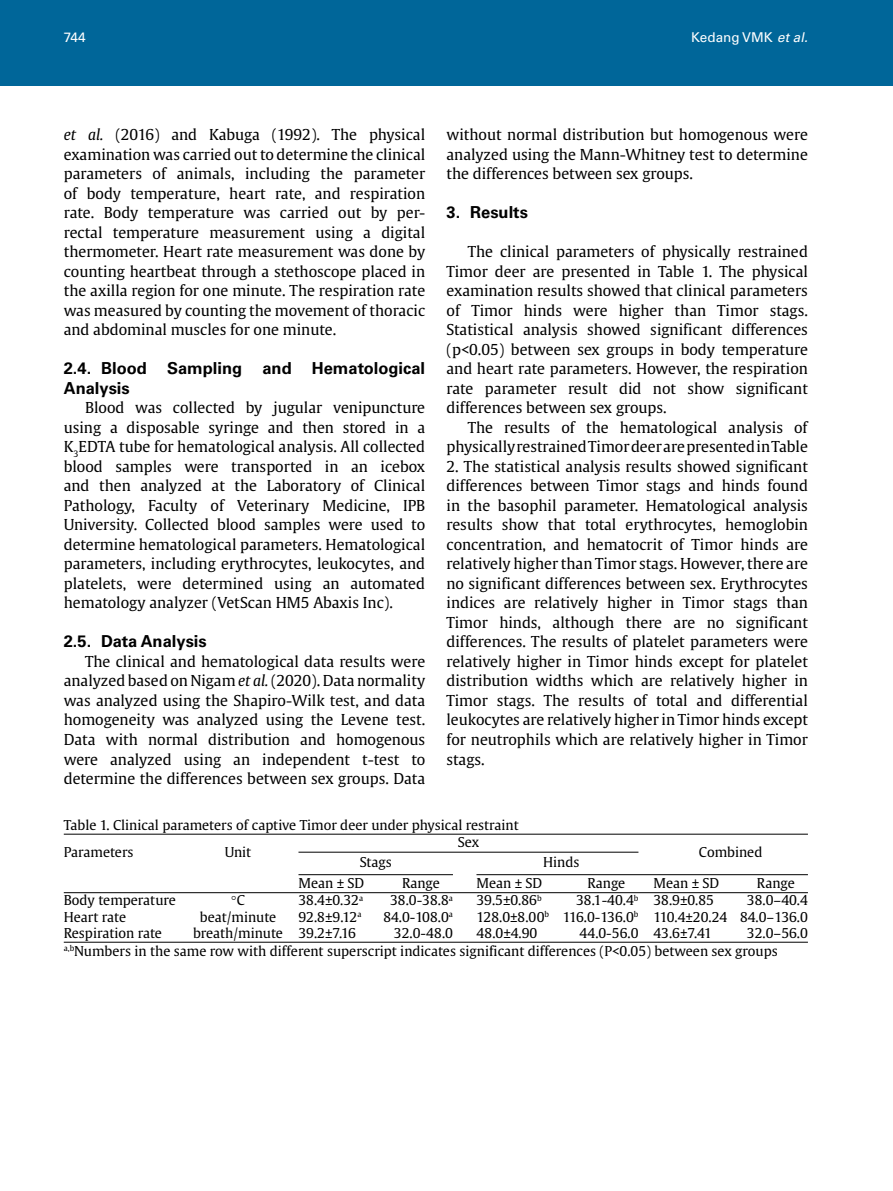
<style>
.page{position:relative;width:893px;height:1191px;background:#fff}
.page>*{position:absolute;margin:0;border:0;box-sizing:border-box;transform-origin:0 0}
.t1{font:700 16.5px/19.5px "Univers LT Std";color:#000}
.t2{font:15px/19.5px "Gulliver";color:#000;text-align:justify}
.t3{font:13.5px/16.2px "Gulliver";color:#000}
.t4{font:13.5px "Univers LT Std";color:#fff}
.t5{font:13.5px "Times New Roman";color:#000}
.s1{font-style:italic}
.s2{font-family:"Gulliver"}
</style>
<div class="page">
<hr style="left:64px;top:833px;width:744px;height:1px;background:#000">
<hr style="left:298px;top:851px;width:340px;height:1px;background:#000">
<hr style="left:298px;top:874px;width:155px;height:1px;background:#000">
<hr style="left:476px;top:874px;width:332px;height:1px;background:#000">
<hr style="left:64px;top:892px;width:744px;height:1px;background:#000">
<hr style="left:64px;top:941px;width:744px;height:1px;background:#000">
<div style="left:0;top:0;width:893px;height:85px;background:#069"></div>
<p class="t4" style="left:64px;top:30px;width:23px">744</p>
<p class="t4" style="left:691px;top:30px;width:121px">Kedang VMK <span class="s1">etal.</span></p>
<p class="t2" style="left:64px;top:125px;width:363px"><span class="s1">et al.</span> (2016) and Kabuga (1992). The physical examination was carried out to determine the clinical parameters of animals, including the parameter of body temperature, heart rate, and respiration rate. Body temperature was carried out by per&shy;rectal temperature measurement using a digital thermometer. Heart rate measurement was done by counting heartbeat through a stethoscope placed in the axilla region for one minute. The respiration rate was measured by counting the movement of thoracic and abdominal muscles for one minute.</p>
<p class="t1" style="left:64px;top:359px;width:363px">2.4. Blood Sampling and Hematological<br>Analysis</p>
<p class="t2" style="left:64px;top:398px;width:363px;text-indent:21px">Blood was collected by jugular venipuncture using a disposable syringe and then stored in a K<sub>3</sub>EDTA tube for hematological analysis. All collected blood samples were transported in an icebox and then analyzed at the Laboratory of Clinical Pathology, Faculty of Veterinary Medicine, IPB University. Collected blood samples were used to determine hematological parameters. Hematological parameters, including erythrocytes, leukocytes, and platelets, were determined using an automated hematology analyzer (VetScan HM5 Abaxis Inc).</p>
<p class="t1" style="left:64px;top:632px;width:144px">2.5. Data Analysis</p>
<p class="t2" style="left:64px;top:651px;width:363px;text-indent:21px">The clinical and hematological data results were analyzed based on Nigam <span class="s1">et al.</span> (2020). Data normality was analyzed using the Shapiro-Wilk test, and data homogeneity was analyzed using the Levene test.<br>Data with normal distribution and homogenous were analyzed using an independent t-test to determine the differences between sex groups. Data</p>
<p class="t2" style="left:446px;top:125px;width:363px">without normal distribution but homogenous were analyzed using the Mann-Whitney test to determine the differences between sex groups.</p>
<p class="t1" style="left:446px;top:203px;width:83px">3. Results</p>
<p class="t2" style="left:446px;top:242px;width:363px;text-indent:21px">The clinical parameters of physically restrained Timor deer are presented in Table 1. The physical examination results showed that clinical parameters of Timor hinds were higher than Timor stags.<br>Statistical analysis showed significant differences (p&lt;0.05) between sex groups in body temperature and heart rate parameters. However, the respiration rate parameter result did not show significant differences between sex groups.</p>
<p class="t2" style="left:446px;top:417px;width:363px;text-align:right">The results of the hematological analysis of physically restrained Timor deer are presented in Table</p>
<p class="t2" style="left:446px;top:456px;width:363px">2. The statistical analysis results showed significant differences between Timor stags and hinds found in the basophil parameter. Hematological analysis results show that total erythrocytes, hemoglobin concentration, and hematocrit of Timor hinds are relatively higher than Timor stags. However, there are no significant differences between sex. Erythrocytes indices are relatively higher in Timor stags than Timor hinds, although there are no significant differences. The results of platelet parameters were relatively higher in Timor hinds except for platelet distribution widths which are relatively higher in Timor stags. The results of total and differential leukocytes are relatively higher in Timor hinds except for neutrophils which are relatively higher in Timor stags.</p>
<p class="t3" style="left:64px;top:816px;width:456px">Table 1. Clinical parameters of captive Timor deer under physical restraint</p>
<p class="t3" style="left:458px;top:833px;width:23px">Sex</p>
<p class="t3" style="left:64px;top:844px;width:71px">Parameters</p>
<p class="t3" style="left:699px;top:844px;width:65px">Combined</p>
<p class="t3" style="left:298px;top:874px;width:67px">Mean ± SD</p>
<p class="t3" style="left:476px;top:874px;width:67px">Mean ± SD</p>
<p class="t3" style="left:653px;top:874px;width:67px">Mean ± SD</p>
<p class="t3" style="left:225px;top:844px;width:28px">Unit</p>
<p class="t3" style="left:360px;top:854px;width:34px">Stags</p>
<p class="t3" style="left:543px;top:854px;width:38px">Hinds</p>
<p class="t3" style="left:402px;top:874px;width:39px">Range</p>
<p class="t3" style="left:587px;top:874px;width:39px">Range</p>
<p class="t3" style="left:757px;top:874px;width:39px">Range</p>
<p class="t3" style="left:298px;top:892px;width:66px">38.4±0.32<sup>a<br></sup>92.8±9.12<sup>a<br></sup>39.2±7.16</p>
<p class="t3" style="left:476px;top:892px;width:74px">39.5±0.86<sup>b<br></sup>128.0±8.00<sup>b<br></sup>48.0±4.90</p>
<p class="t3" style="left:383px;top:892px;width:71px;text-align:right">38.0-38.8<sup>a<br></sup>84.0-108.0<sup>a<br></sup>32.0-48.0</p>
<p class="t3" style="left:563px;top:892px;width:77px;text-align:right">38.1-40.4<sup>b<br></sup>116.0-136.0<sup>b<br></sup>44.0-56.0</p>
<p class="t3" style="left:64px;top:892px;width:114px">Body temperature<br>Heart rate<br>Respiration rate</p>
<p class="t3" style="left:653px;top:892px;width:75px">38.9±0.85<br>110.4±20.24<br>43.6±7.41</p>
<p class="t5" style="left:231px;top:891px;width:15px">°<span class="s2">C</span></p>
<p class="t3" style="left:193px;top:908px;width:92px;text-align:center">beat/minute breath/minute</p>
<p class="t3" style="left:740px;top:892px;width:69px;text-align:center">38.0–40.4<br>84.0–136.0<br>32.0–56.0</p>
<p class="t3" style="left:64px;top:942px;width:715px"><sup>a,b</sup>Numbers in the same row with different superscript indicates significant differences (P&lt;0.05) between sex groups</p>
</div>
